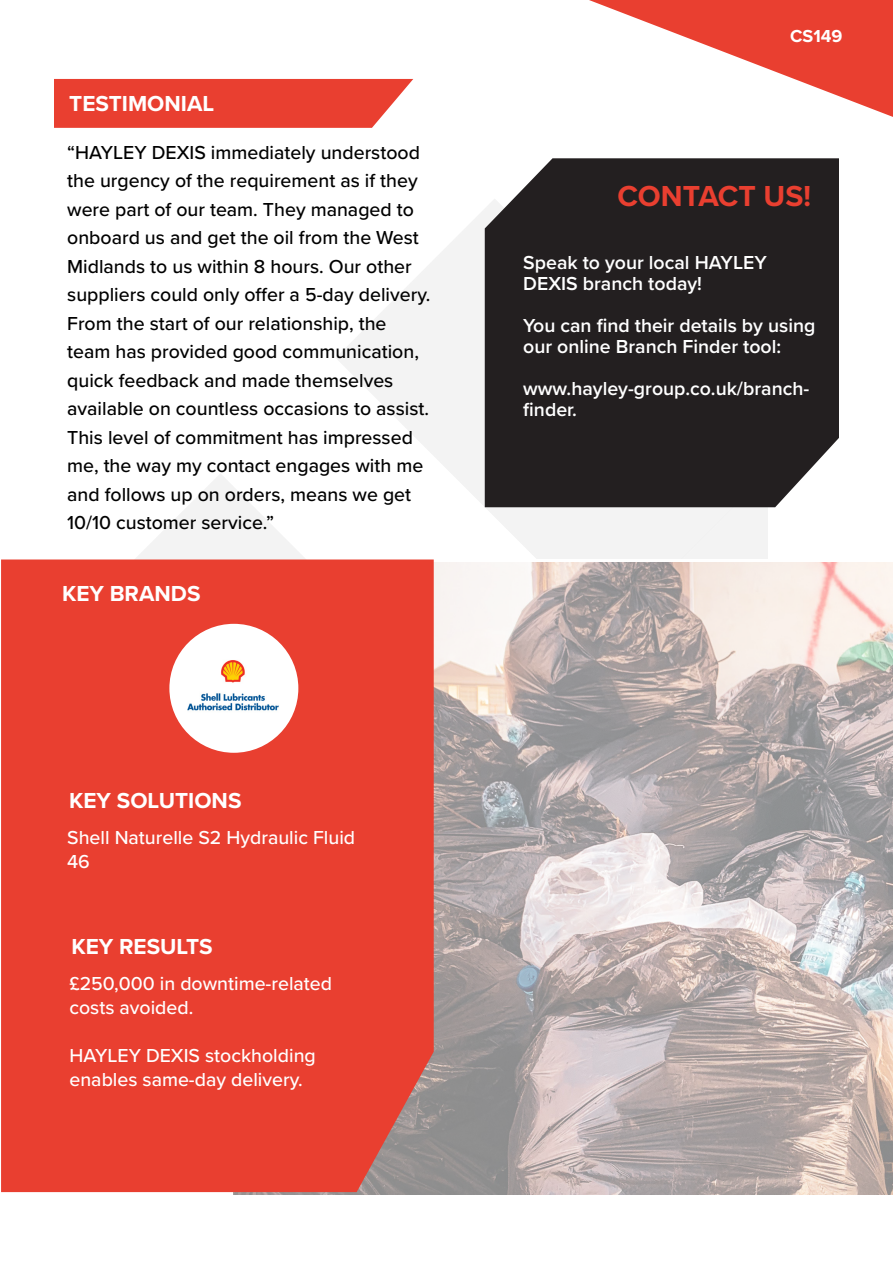
<style>
.page{position:relative;width:893px;height:1263px;background:#fff}
.page>*{position:absolute;margin:0;border:0;box-sizing:border-box;transform-origin:0 0}
.t1{font:700 30px "Proxima Nova";color:#e93f30}
.t2{font:700 22.5px "Proxima Nova";color:#fff}
.t3{font:500 19.5px/28.5px "Proxima Nova";color:#000}
.t4{font:600 19.5px/21px "Proxima Nova";color:#fff}
.t5{font:500 19.5px/24px "Proxima Nova";color:#fff}
.t6{font:700 18px "Proxima Nova";color:#fff}
</style>
<div class="page">
<img style="left:136px;top:209px;width:640px;height:350px">
<img style="left:234px;top:562px;width:659px;height:633px">
<svg style="left:589px;top:0;width:304px;height:117px"></svg>
<div style="left:485px;top:158px;width:354px;height:349px;background:#231f20"></div>
<div style="left:1px;top:559px;width:433px;height:633px;background:#e93f30"></div>
<svg style="left:54px;top:79px;width:359px;height:49px;background:#ea4a3c"></svg>
<div style="left:169px;top:624px;width:129px;height:129px;background:#fff;border-radius:50%"></div>
<img style="left:187px;top:660px;width:92px;height:51px">
<p class="t2" style="left:69px;top:86px;width:146px">TESTIMONIAL</p>
<p class="t3" style="left:67px;top:137px;width:365px">“HAYLEY DEXIS immediately understood the urgency of the requirement as if they were part of our team. They managed to onboard us and get the oil from the West Midlands to us within 8 hours. Our other suppliers could only offer a 5-day delivery.</p>
<p class="t3" style="left:67px;top:308px;width:363px">From the start of our relationship, the team has provided good communication, quick feedback and made themselves available on countless occasions to assist.<br>This level of commitment has impressed me, the way my contact engages with me and follows up on orders, means we get 10/10 customer service.”</p>
<p class="t2" style="left:62px;top:577px;width:140px">KEY BRANDS</p>
<p class="t2" style="left:69px;top:783px;width:174px">KEY SOLUTIONS</p>
<p class="t5" style="left:67px;top:825px;width:289px">Shell Naturelle S2 Hydraulic Fluid<br>46</p>
<p class="t2" style="left:71px;top:929px;width:143px">KEY RESULTS</p>
<p class="t5" style="left:69px;top:971px;width:264px">£250,000 in downtime-related costs avoided.</p>
<p class="t5" style="left:69px;top:1043px;width:248px">HAYLEY DEXIS stockholding enables same-day delivery.</p>
<p class="t6" style="left:790px;top:23px;width:54px">CS149</p>
<p class="t1" style="left:617px;top:173px;width:195px">CONTACT US!</p>
<p class="t4" style="left:523px;top:252px;width:245px">Speak to your local HAYLEY<br>DEXIS branch today!</p>
<p class="t4" style="left:523px;top:315px;width:294px">You can find their details by using our online Branch Finder tool:</p>
<p class="t4" style="left:523px;top:378px;width:288px">www.hayley-group.co.uk/branch&shy;finder.</p>
</div>
